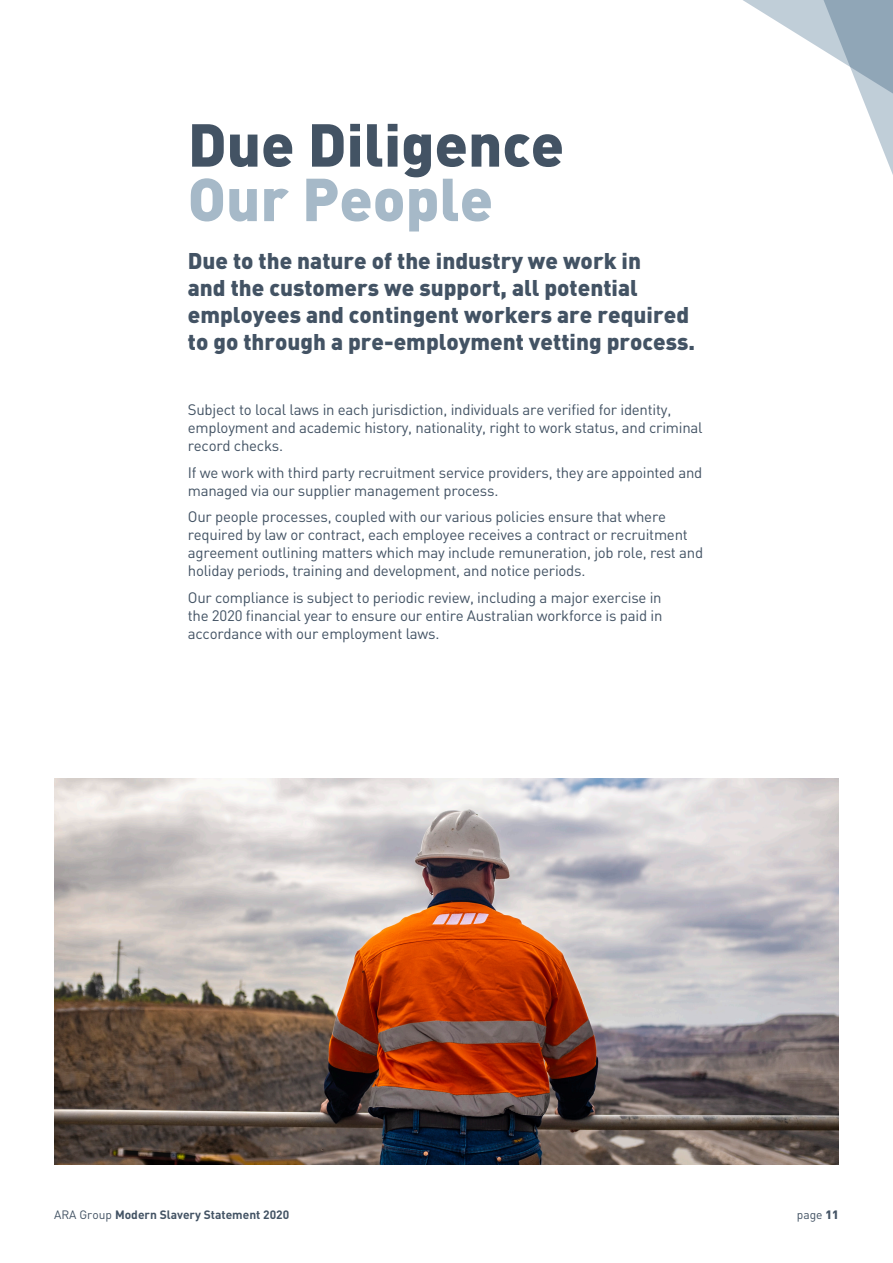
<style>
.page{position:relative;width:893px;height:1263px;background:#fff}
.page>*{position:absolute;margin:0;border:0;box-sizing:border-box;transform-origin:0 0}
.t1{font:900 59.55px "DIN";color:#435364}
.t2{font:900 59.55px "DIN";color:#a6b9c8}
.t3{font:900 22.5px/27px "DIN";color:#435364}
.t4{font:15px/18px "DIN";letter-spacing:-.015em;color:#435364}
.t5{font:700 12px "DIN";color:#435364}
.t6{font:12px "DIN";color:#435364}
.s1{font-weight:400}
.s2{font-weight:900}
</style>
<div class="page">
<svg style="left:743px;top:0;width:150px;height:175px"></svg>
<img style="left:54px;top:779px;width:785px;height:385px">
<p class="t1" style="left:188px;top:105px;width:378px">Due Diligence</p>
<p class="t2" style="left:188px;top:160px;width:307px">Our People</p>
<p class="t3" style="left:188px;top:246px;width:509px">Due to the nature of the industry we work in<br>and the customers we support, all potential employees and contingent workers are required to go through a pre-employment vetting process.</p>
<p class="t4" style="left:188px;top:401px;width:516px">Subject to local laws in each jurisdiction, individuals are verified for identity, employment and academic history, nationality, right to work status, and criminal record checks.</p>
<p class="t4" style="left:188px;top:463px;width:516px">If we work with third party recruitment service providers, they are appointed and managed via our supplier management process.</p>
<p class="t4" style="left:188px;top:508px;width:517px">Our people processes, coupled with our various policies ensure that where required by law or contract, each employee receives a contract or recruitment agreement outlining matters which may include remuneration, job role, rest and holiday periods, training and development, and notice periods.</p>
<p class="t4" style="left:188px;top:588px;width:476px;text-align:justify">Our compliance is subject to periodic review, including a major exercise in the 2020 financial year to ensure our entire Australian workforce is paid in accordance with our employment laws.</p>
<p class="t5" style="left:54px;top:1206px;width:237px"><span class="s1">ARA Group</span> Modern Slavery Statement 2020</p>
<p class="t6" style="left:797px;top:1207px;width:44px">page <span class="s2">11</span></p>
</div>
